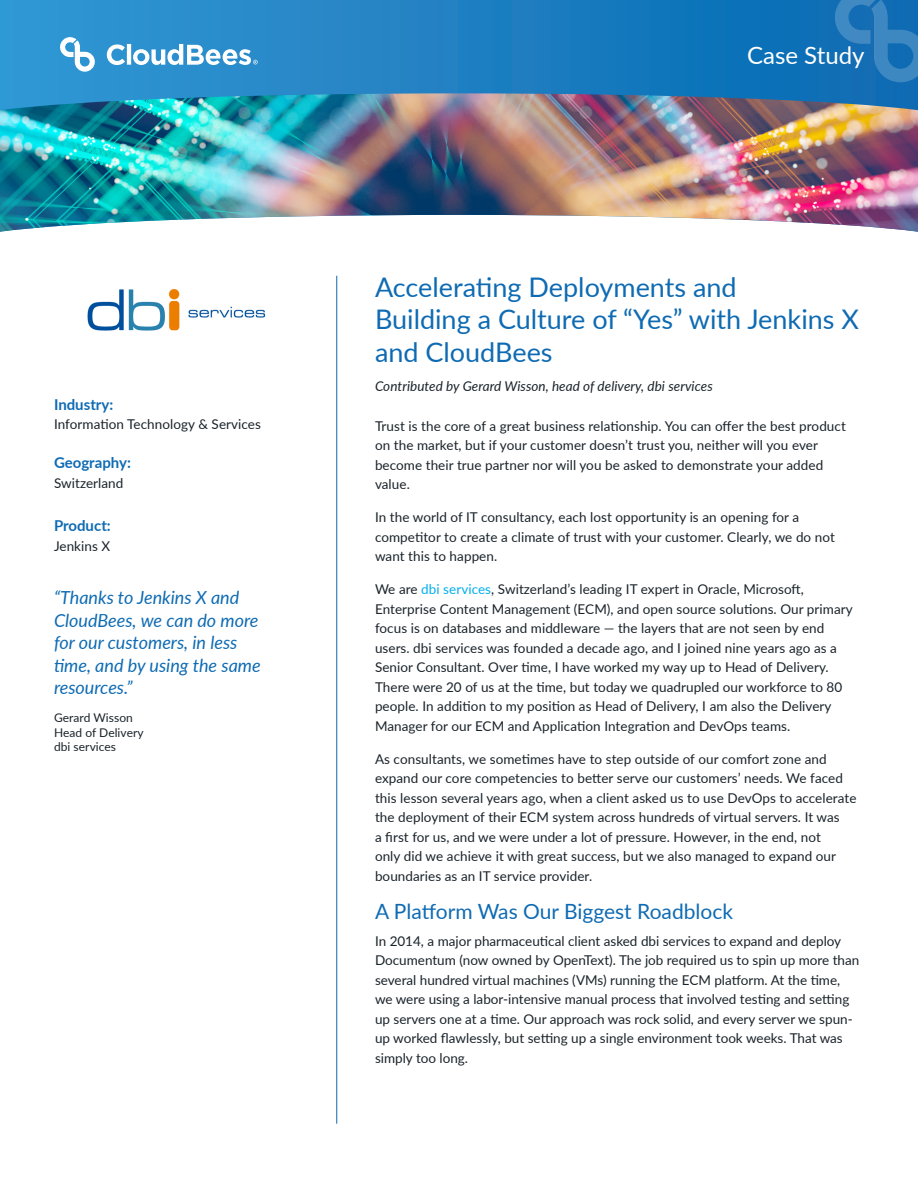
<style>
.page{position:relative;width:918px;height:1188px;background:#fff}
.page>*{position:absolute;margin:0;border:0;box-sizing:border-box;transform-origin:0 0}
.t1{font:27px/32.4px "Lato";color:#0e6bb3}
.t2{font:24px "Lato";color:#fff}
.t3{font:21px "Lato";color:#0e6bb3}
.t4{font:italic 18px/22.5px "Lato";color:#0e6bb3}
.t5{font:700 15px "Lato";color:#0e6bb3}
.t6{font:13.5px/19.5px "Lato";letter-spacing:.005em;color:#19232a}
.t7{font:italic 13.5px "Lato";letter-spacing:.005em;color:#19232a}
.t8{font:12px/14.4px "Lato";letter-spacing:.005em;color:#19232a}
.s1{color:#00aeef}
</style>
<div class="page">
<img style="left:0;top:110px;width:918px;height:122px">
<svg style="left:0;top:0;width:918px;height:110px;background:#2882bd"></svg>
<svg style="left:835px;top:0;width:83px;height:82px;background:#2478b9"></svg>
<svg style="left:60px;top:37px;width:35px;height:35px"></svg>
<svg style="left:107px;top:44px;width:151px;height:21px"></svg>
<hr style="left:336px;top:276px;width:1px;height:848px;background:#0e6bb3">
<img style="left:87px;top:289px;width:179px;height:42px">
<p class="t5" style="left:54px;top:393px;width:61px">Industry:</p>
<p class="t6" style="left:54px;top:414px;width:208px">Information Technology &amp; Services</p>
<p class="t5" style="left:54px;top:452px;width:78px">Geography:</p>
<p class="t6" style="left:54px;top:473px;width:71px">Switzerland</p>
<p class="t5" style="left:54px;top:515px;width:58px">Product:</p>
<p class="t6" style="left:54px;top:536px;width:58px">Jenkins X</p>
<p class="t4" style="left:54px;top:586px;width:208px">“Thanks to Jenkins X and<br>CloudBees, we can do more for our customers, in less time, and by using the same resources.”</p>
<p class="t8" style="left:54px;top:710px;width:91px">Gerard Wisson<br>Head of Delivery dbi services</p>
<h2 class="t2" style="left:747px;top:38px;width:119px">Case Study</h2>
<p class="t1" style="left:375px;top:270px;width:486px">Accelerating Deployments and<br>Building a Culture of “Yes” with Jenkins X and CloudBees</p>
<p class="t7" style="left:375px;top:376px;width:339px">Contributed by Gerard Wisson, head of delivery, dbi services</p>
<p class="t6" style="left:375px;top:416px;width:472px">Trust is the core of a great business relationship. You can offer the best product on the market, but if your customer doesn’t trust you, neither will you ever become their true partner nor will you be asked to demonstrate your added value.</p>
<p class="t6" style="left:375px;top:507px;width:461px">In the world of IT consultancy, each lost opportunity is an opening for a competitor to create a climate of trust with your customer. Clearly, we do not want this to happen.</p>
<p class="t6" style="left:375px;top:579px;width:479px">We are <span class="s1">dbi services</span>, Switzerland’s leading IT expert in Oracle, Microsoft, Enterprise Content Management (ECM), and open source solutions. Our primary focus is on databases and middleware — the layers that are not seen by end users. dbi services was founded a decade ago, and I joined nine years ago as a Senior Consultant. Over time, I have worked my way up to Head of Delivery.<br>There were 20 of us at the time, but today we quadrupled our workforce to 80 people. In addition to my position as Head of Delivery, I am also the Delivery Manager for our ECM and Application Integration and DevOps teams.</p>
<p class="t6" style="left:375px;top:749px;width:483px">As consultants, we sometimes have to step outside of our comfort zone and expand our core competencies to better serve our customers’ needs. We faced this lesson several years ago, when a client asked us to use DevOps to accelerate the deployment of their ECM system across hundreds of virtual servers. It was<br>a first for us, and we were under a lot of pressure. However, in the end, not<br>only did we achieve it with great success, but we also managed to expand our boundaries as an IT service provider.</p>
<p class="t3" style="left:375px;top:897px;width:360px">A Platform Was Our Biggest Roadblock</p>
<p class="t6" style="left:375px;top:931px;width:486px">In 2014, a major pharmaceutical client asked dbi services to expand and deploy Documentum (now owned by OpenText). The job required us to spin up more than several hundred virtual machines (VMs) running the ECM platform. At the time, we were using a labor-intensive manual process that involved testing and setting up servers one at a time. Our approach was rock solid, and every server we spun&shy;up worked flawlessly, but setting up a single environment took weeks. That was simply too long.</p>
</div>
